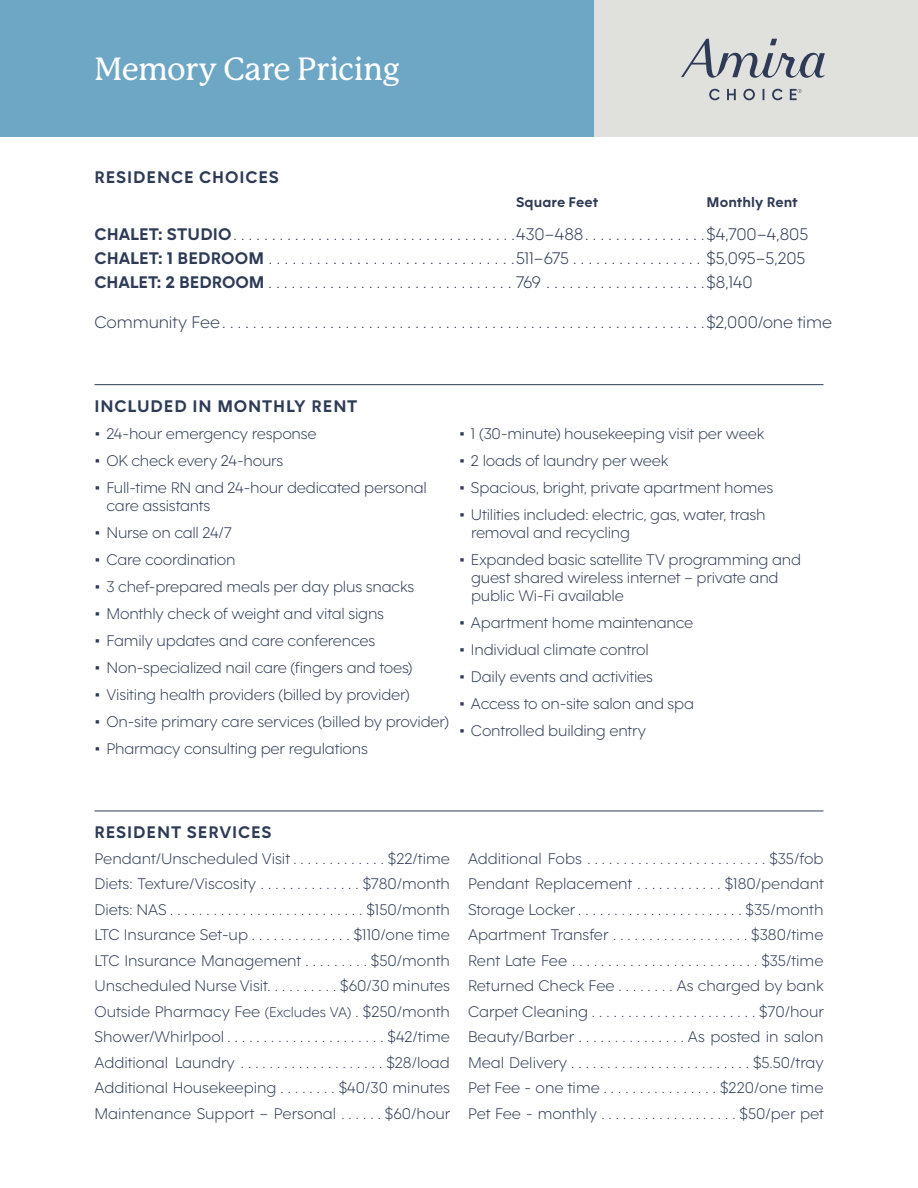
<style>
.page{position:relative;width:918px;height:1188px;background:#fff}
.page>*{position:absolute;margin:0;border:0;box-sizing:border-box;transform-origin:0 0}
.t1{font:500 31.5px "P22 Mackinac Pro";letter-spacing:-.01em;color:#fff}
.t2{font:300 18px "F37 Moon";letter-spacing:-.005em;color:#2e3b56}
.Subhead{font:700 18px "F37 Moon";letter-spacing:.05em;color:#2e3b56}
.Subhead_no_rule{font:700 18px "F37 Moon";letter-spacing:.05em;color:#2e3b56}
.Text_list{font:300 16.5px/18px "F37 Moon";letter-spacing:-.01em;color:#2e3b56}
.t3{font:700 15px "F37 Moon";letter-spacing:.005em;color:#2e3b56}
.s1{font-weight:700}
.s2{font-weight:400}
.s3{font-size:15px}
</style>
<div class="page">
<hr style="left:94px;top:384px;width:730px;height:1px;background:#2e3b56">
<hr style="left:94px;top:811px;width:730px;height:1px;background:#2e3b56">
<div style="left:0;top:0;width:594px;height:136px;background:#6da7c5"></div>
<div style="left:594px;top:0;width:324px;height:136px;background:#e0e0dd"></div>
<svg style="left:681px;top:39px;width:144px;height:39px"></svg>
<svg style="left:709px;top:89px;width:93px;height:11px"></svg>
<p class="t1" style="left:94px;top:51px;width:307px">Memory Care Pricing</p>
<p class="Subhead_no_rule" style="left:94px;top:166px;width:186px">RESIDENCE CHOICES</p>
<p class="t3" style="left:516px;top:193px;width:84px">Square Feet</p>
<p class="t3" style="left:706px;top:193px;width:93px">Monthly Rent</p>
<p class="t2" style="left:94px;top:224px;width:715px"><span class="s1">CHALET: STUDIO</span> . . . . . . . . . . . . . . . . . . . . . . . . . . . . . . . . . . . . 430–488 . . . . . . . . . . . . . . . $4,700–4,805</p>
<p class="t2" style="left:94px;top:248px;width:712px"><span class="s1">CHALET: 1 BEDROOM</span>...............................511–675 . . . . . . . . . . . . . . . . .$5,095–5,205</p>
<p class="t2" style="left:94px;top:272px;width:660px"><span class="s1">CHALET: 2 BEDROOM</span> . . . . . . . . . . . . . . . . . . . . . . . . . . . . . . . . 769 . . . . . . . . . . . . . . . . . . . . $8,140</p>
<p class="t2" style="left:94px;top:311px;width:739px">Community Fee . . . . . . . . . . . . . . . . . . . . . . . . . . . . . . . . . . . . . . ........................$2,000/one time</p>
<p class="Subhead" style="left:94px;top:395px;width:264px">INCLUDED IN MONTHLY RENT</p>
<p class="Text_list" style="left:94px;top:424px;width:224px"><span class="s2">•</span> 24-hour emergency response</p>
<p class="Text_list" style="left:94px;top:451px;width:190px"><span class="s2">•</span> OK check every 24-hours</p>
<p class="Text_list" style="left:106px;top:478px;width:322px;text-indent:-12px"><span class="s2">•</span> Full-time RN and 24-hour dedicated personal care assistants</p>
<p class="Text_list" style="left:94px;top:523px;width:139px"><span class="s2">•</span> Nurse on call 24/7</p>
<p class="Text_list" style="left:94px;top:550px;width:143px"><span class="s2">•</span> Care coordination</p>
<p class="Text_list" style="left:94px;top:577px;width:321px"><span class="s2">•</span> 3 chef-prepared meals per day plus snacks</p>
<p class="Text_list" style="left:94px;top:604px;width:291px"><span class="s2">•</span> Monthly check of weight and vital signs</p>
<p class="Text_list" style="left:94px;top:631px;width:282px"><span class="s2">•</span> Family updates and care conferences</p>
<p class="Text_list" style="left:94px;top:658px;width:320px"><span class="s2">•</span> Non-specialized nail care (fingers and toes)</p>
<p class="Text_list" style="left:94px;top:685px;width:317px"><span class="s2">•</span> Visiting health providers (billed by provider)</p>
<p class="Text_list" style="left:94px;top:712px;width:356px"><span class="s2">•</span> On-site primary care services (billed by provider)</p>
<p class="Text_list" style="left:94px;top:739px;width:275px"><span class="s2">•</span> Pharmacy consulting per regulations</p>
<p class="Text_list" style="left:459px;top:424px;width:307px"><span class="s2">•</span> 1 (30-minute) housekeeping visit per week</p>
<p class="Text_list" style="left:459px;top:451px;width:211px"><span class="s2">•</span> 2 loads of laundry per week</p>
<p class="Text_list" style="left:459px;top:478px;width:316px"><span class="s2">•</span> Spacious, bright, private apartment homes</p>
<p class="Text_list" style="left:471px;top:505px;width:296px;text-indent:-12px"><span class="s2">•</span> Utilities included: electric, gas, water, trash removal and recycling</p>
<p class="Text_list" style="left:471px;top:550px;width:332px;text-indent:-12px"><span class="s2">•</span> Expanded basic satellite TV programming and guest shared wireless internet – private and public Wi-Fi available</p>
<p class="Text_list" style="left:459px;top:613px;width:236px"><span class="s2">•</span> Apartment home maintenance</p>
<p class="Text_list" style="left:459px;top:640px;width:191px"><span class="s2">•</span> Individual climate control</p>
<p class="Text_list" style="left:459px;top:667px;width:196px"><span class="s2">•</span> Daily events and activities</p>
<p class="Text_list" style="left:459px;top:694px;width:237px"><span class="s2">•</span> Access to on-site salon and spa</p>
<p class="Text_list" style="left:459px;top:721px;width:189px"><span class="s2">•</span> Controlled building entry</p>
<p class="Subhead" style="left:94px;top:821px;width:179px">RESIDENT SERVICES</p>
<p class="Text_list" style="left:94px;top:849px;width:207px">Pendant/Unscheduled Visit .............</p>
<p class="Text_list" style="left:388px;top:849px;width:64px">$22/time</p>
<p class="Text_list" style="left:94px;top:875px;width:175px">Diets: Texture/Viscosity ..............</p>
<p class="Text_list" style="left:363px;top:875px;width:89px">$780/month</p>
<p class="Text_list" style="left:94px;top:900px;width:84px">Diets: NAS ...........................</p>
<p class="Text_list" style="left:367px;top:900px;width:85px">$150/month</p>
<p class="Text_list" style="left:94px;top:926px;width:166px">LTC Insurance Set-up ..............</p>
<p class="Text_list" style="left:354px;top:926px;width:98px">$110/one time</p>
<p class="Text_list" style="left:94px;top:951px;width:219px">LTC Insurance Management .........</p>
<p class="Text_list" style="left:371px;top:951px;width:81px">$50/month</p>
<p class="Text_list" style="left:94px;top:977px;width:181px">Unscheduled Nurse Visit..........</p>
<p class="Text_list" style="left:340px;top:977px;width:111px">$60/30 minutes</p>
<p class="Text_list" style="left:94px;top:1002px;width:357px">Outside Pharmacy Fee <span class="s3">(Excludes VA)</span> . $250/month</p>
<p class="Text_list" style="left:94px;top:1028px;width:142px">Shower/Whirlpool ......................</p>
<p class="Text_list" style="left:388px;top:1028px;width:64px">$42/time</p>
<p class="Text_list" style="left:94px;top:1053px;width:155px">Additional Laundry ....................</p>
<p class="Text_list" style="left:386px;top:1053px;width:65px">$28/load</p>
<p class="Text_list" style="left:94px;top:1079px;width:194px">Additional Housekeeping ........</p>
<p class="Text_list" style="left:339px;top:1079px;width:113px">$40/30 minutes</p>
<p class="Text_list" style="left:94px;top:1104px;width:255px">Maintenance Support – Personal ......</p>
<p class="Text_list" style="left:385px;top:1104px;width:67px">$60/hour</p>
<p class="Text_list" style="left:468px;top:849px;width:128px">Additional Fobs .........................</p>
<p class="Text_list" style="left:769px;top:849px;width:56px">$35/fob</p>
<p class="Text_list" style="left:468px;top:875px;width:178px">Pendant Replacement ............</p>
<p class="Text_list" style="left:725px;top:875px;width:101px">$180/pendant</p>
<p class="Text_list" style="left:468px;top:900px;width:119px">Storage Locker .......................</p>
<p class="Text_list" style="left:746px;top:900px;width:79px">$35/month</p>
<p class="Text_list" style="left:468px;top:926px;width:154px">Apartment Transfer ...................</p>
<p class="Text_list" style="left:751px;top:926px;width:74px">$380/time</p>
<p class="Text_list" style="left:468px;top:951px;width:113px">Rent Late Fee ..........................</p>
<p class="Text_list" style="left:761px;top:951px;width:64px">$35/time</p>
<p class="Text_list" style="left:468px;top:977px;width:159px">Returned Check Fee ........</p>
<p class="Text_list" style="left:677px;top:977px;width:148px">As charged by bank</p>
<p class="Text_list" style="left:468px;top:1002px;width:132px">Carpet Cleaning .......................</p>
<p class="Text_list" style="left:759px;top:1002px;width:66px">$70/hour</p>
<p class="Text_list" style="left:468px;top:1028px;width:119px">Beauty/Barber ...............</p>
<p class="Text_list" style="left:688px;top:1028px;width:137px">As posted in salon</p>
<p class="Text_list" style="left:468px;top:1053px;width:112px">Meal Delivery .........................</p>
<p class="Text_list" style="left:753px;top:1053px;width:72px">$5.50/tray</p>
<p class="Text_list" style="left:468px;top:1079px;width:144px">Pet Fee - one time ................</p>
<p class="Text_list" style="left:720px;top:1079px;width:105px">$220/one time</p>
<p class="Text_list" style="left:468px;top:1104px;width:142px">Pet Fee - monthly ...................</p>
<p class="Text_list" style="left:740px;top:1104px;width:86px">$50/per pet</p>
</div>
